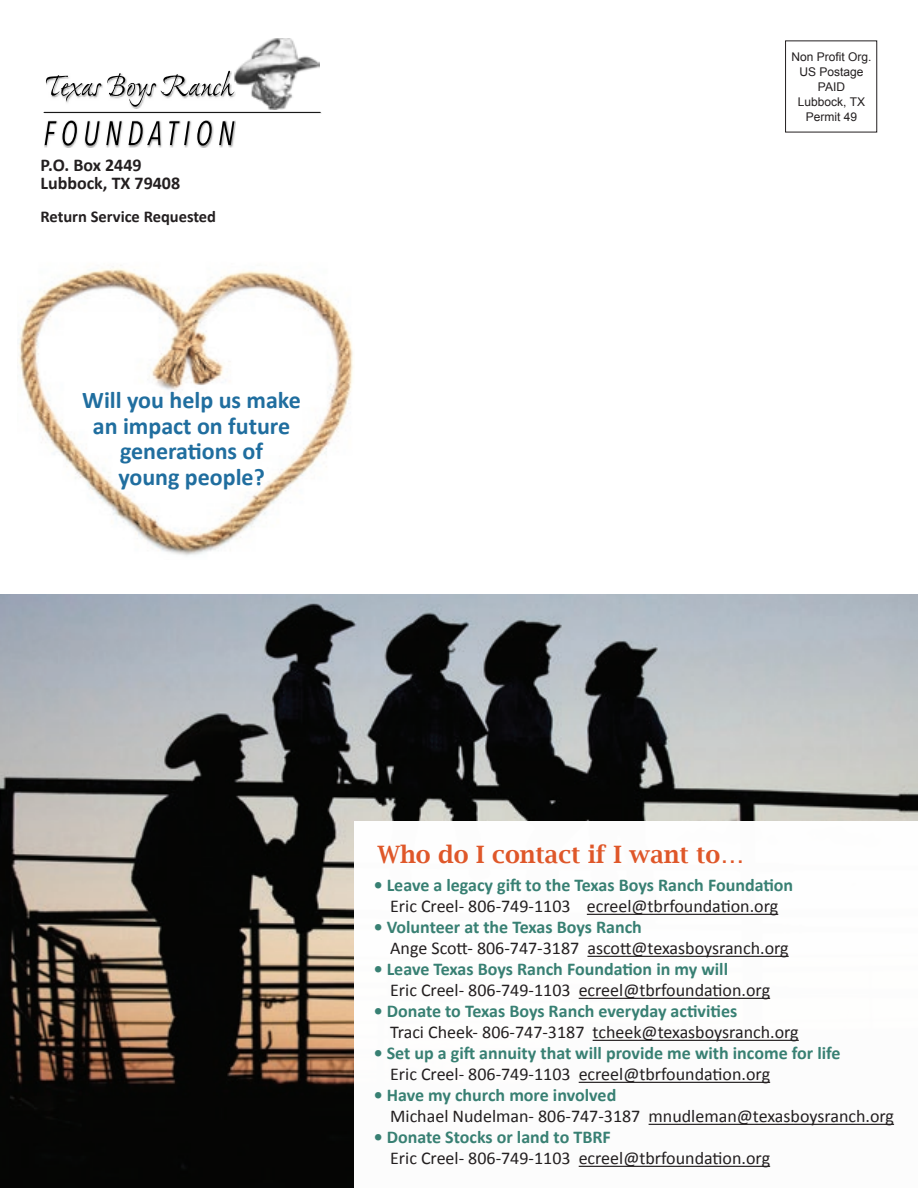
<style>
.page{position:relative;width:918px;height:1188px;background:#fff}
.page>*{position:absolute;margin:0;border:0;box-sizing:border-box;transform-origin:0 0}
.t1{font:700 24px/25.5px "Calibri";color:#206e9f;text-align:center}
.t2{font:600 24px "Lucida Bright";color:#df5729}
.t3{font:18px "Calibri";color:#231f20}
.t4{font:700 18px "Calibri";color:#388073}
.t5{font:700 18px/18px "Calibri";color:#231f20}
.t6{font:700 16.5px "Calibri";color:#231f20}
.t7{font:12px/15px "Arial";color:#231f20;text-align:center}
</style>
<div class="page">
<img style="left:19px;top:265px;width:334px;height:291px">
<img style="left:0;top:594px;width:918px;height:594px">
<div style="left:354px;top:821px;width:564px;height:367px;background:#fff"></div>
<hr style="left:587px;top:914px;width:191px;height:1px;background:#231f20">
<hr style="left:587px;top:956px;width:202px;height:1px;background:#231f20">
<hr style="left:579px;top:998px;width:191px;height:1px;background:#231f20">
<hr style="left:593px;top:1040px;width:206px;height:1px;background:#231f20">
<hr style="left:579px;top:1082px;width:191px;height:1px;background:#231f20">
<hr style="left:649px;top:1124px;width:245px;height:1px;background:#231f20">
<hr style="left:579px;top:1166px;width:191px;height:1px;background:#231f20">
<div style="left:785px;top:40px;width:92px;height:92px;border:1px solid #231f20"></div>
<img style="left:236px;top:39px;width:84px;height:71px">
<img style="left:66px;top:72px;width:170px;height:36px">
<svg style="left:46px;top:75px;width:55px;height:27px"></svg>
<svg style="left:107px;top:71px;width:127px;height:36px"></svg>
<img style="left:45px;top:121px;width:191px;height:26px">
<svg style="left:45px;top:121px;width:12px;height:24px"></svg>
<svg style="left:63px;top:121px;width:14px;height:25px"></svg>
<svg style="left:85px;top:121px;width:15px;height:25px"></svg>
<svg style="left:106px;top:121px;width:16px;height:24px"></svg>
<svg style="left:129px;top:121px;width:31px;height:24px"></svg>
<svg style="left:169px;top:121px;width:21px;height:24px"></svg>
<svg style="left:197px;top:121px;width:15px;height:25px"></svg>
<svg style="left:219px;top:121px;width:15px;height:24px"></svg>
<img style="left:45px;top:112px;width:277px;height:2px">
<hr style="left:44px;top:112px;width:276px;height:1px;background:#000">
<p class="t5" style="left:40px;top:156px;width:141px">P.O. Box 2449<br>Lubbock, TX 79408</p>
<p class="t6" style="left:40px;top:206px;width:177px">Return Service Requested</p>
<h1 class="t1" style="left:82px;top:388px;width:220px">Will you help us make an impact on future generations of<br>young people?</h1>
<p class="t7" style="left:792px;top:50px;width:82px">Non Profit Org.<br>US Postage<br>PAID<br>Lubbock, TX<br>Permit 49</p>
<h1 class="t2" style="left:377px;top:841px;width:369px">Who do I contact if I want to…</h1>
<p class="t4" style="left:374px;top:874px;width:421px">• Leave a legacy gift to the Texas Boys Ranch Foundation</p>
<p class="t3" style="left:390px;top:895px;width:390px">Eric Creel- 806-749-1103 ecreel@tbrfoundation.org</p>
<p class="t4" style="left:374px;top:916px;width:270px">• Volunteer at the Texas Boys Ranch</p>
<p class="t3" style="left:390px;top:937px;width:400px">Ange Scott- 806-747-3187 ascott@texasboysranch.org</p>
<p class="t4" style="left:374px;top:958px;width:356px">• Leave Texas Boys Ranch Foundation in my will</p>
<p class="t3" style="left:390px;top:979px;width:381px">Eric Creel- 806-749-1103 ecreel@tbrfoundation.org</p>
<p class="t4" style="left:374px;top:1000px;width:365px">• Donate to Texas Boys Ranch everyday activities</p>
<p class="t3" style="left:390px;top:1021px;width:410px">Traci Cheek- 806-747-3187 tcheek@texasboysranch.org</p>
<p class="t4" style="left:374px;top:1042px;width:468px">• Set up a gift annuity that will provide me with income for life</p>
<p class="t3" style="left:390px;top:1063px;width:381px">Eric Creel- 806-749-1103 ecreel@tbrfoundation.org</p>
<p class="t4" style="left:374px;top:1084px;width:244px">• Have my church more involved</p>
<p class="t3" style="left:390px;top:1105px;width:505px">Michael Nudelman- 806-747-3187 mnudleman@texasboysranch.org</p>
<p class="t4" style="left:374px;top:1126px;width:239px">• Donate Stocks or land to TBRF</p>
<p class="t3" style="left:390px;top:1147px;width:381px">Eric Creel- 806-749-1103 ecreel@tbrfoundation.org</p>
</div>
